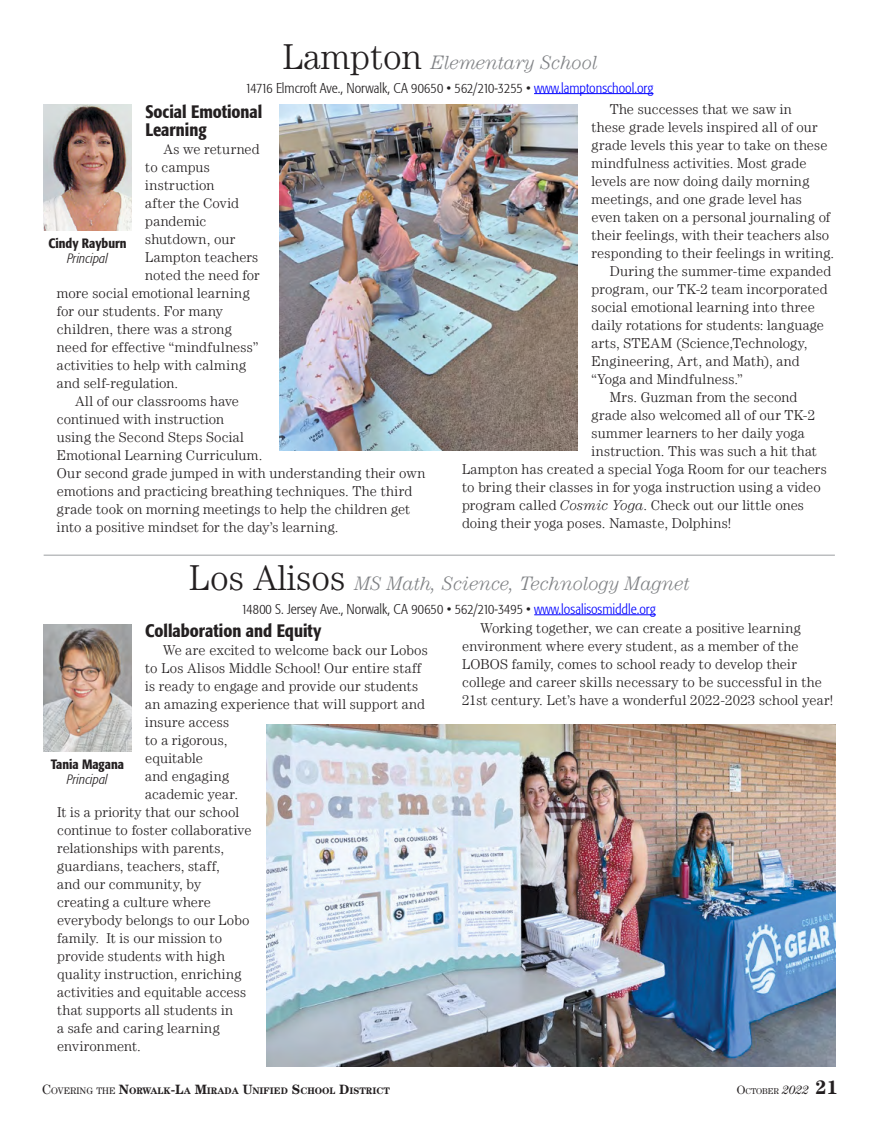
<style>
.page{position:relative;width:878px;height:1121px;background:#fff}
.page>*{position:absolute;margin:0;border:0;box-sizing:border-box;transform-origin:0 0}
.t1{font:italic 300 19.5px "Century LT";letter-spacing:-.005em;color:#808285}
.t2{font:500 condensed 18px/18px "Formata";color:#231f20}
.t3{font:300 14.25px/18px "Century LT";letter-spacing:.01em;color:#231f20}
.t4{font:300 condensed 14.25px "Formata";color:#221f20}
.t5{font:300 14.25px "Century LT";letter-spacing:.035em;color:#231f20}
.t6{font:500 condensed 13.5px "Formata";color:#231f20}
.t7{font:italic 300 condensed 13.5px "Formata";letter-spacing:.005em;color:#231f20}
.t8{font:700 9.45px "Century LT";color:#231f20}
.t9{font:8.4px "Century LT";color:#231f20}
.s1{font-style:normal;font-size:36px;color:#231f20}
.s2{color:#00f}
.s3{font-style:italic}
.s4{font-weight:400;font-size:13.5px}
.s5{font-weight:400}
.s6{font-size:13.5px}
.s7{font-size:12px}
.s8{font-style:italic;font-size:12px}
.s9{font-weight:700;font-size:19.5px}
</style>
<div class="page">
<hr style="left:534px;top:93px;width:119px;height:1px;background:#00f">
<img style="left:43px;top:104px;width:89px;height:126px">
<img style="left:279px;top:104px;width:298px;height:346px">
<hr style="left:534px;top:614px;width:121px;height:1px;background:#00f">
<img style="left:43px;top:625px;width:89px;height:126px">
<img style="left:266px;top:724px;width:569px;height:342px">
<hr style="left:44px;top:554px;width:790px;height:2px;background:#bcbec0">
<h1 class="t1" style="left:283px;top:51px;width:316px"><span class="s1">Lampton</span> Elementary School</h1>
<p class="t4" style="left:245px;top:79px;width:409px">14716 Elmcroft Ave., Norwalk, CA 90650 • 562/210-3255 • <span class="s2">www.lamptonschool.org</span></p>
<p class="t2" style="left:145px;top:102px;width:118px">Social Emotional<br>Learning</p>
<p class="t3" style="left:163px;top:140px;width:98px">As we returned</p>
<p class="t3" style="left:145px;top:158px;width:66px">to campus</p>
<p class="t3" style="left:145px;top:176px;width:71px">instruction</p>
<p class="t3" style="left:145px;top:194px;width:95px">after the Covid</p>
<p class="t3" style="left:145px;top:212px;width:63px">pandemic</p>
<p class="t3" style="left:145px;top:230px;width:91px">shutdown, our</p>
<p class="t3" style="left:145px;top:248px;width:115px">Lampton teachers</p>
<p class="t3" style="left:145px;top:266px;width:116px">noted the need for</p>
<p class="t3" style="left:57px;top:284px;width:194px">more social emotional learning</p>
<p class="t3" style="left:57px;top:302px;width:167px">for our students. For many</p>
<p class="t3" style="left:57px;top:320px;width:176px">children, there was a strong</p>
<p class="t3" style="left:57px;top:338px;width:203px">need for effective “mindfulness”</p>
<p class="t3" style="left:57px;top:356px;width:191px">activities to help with calming</p>
<p class="t3" style="left:57px;top:374px;width:123px">and self-regulation.</p>
<p class="t3" style="left:75px;top:392px;width:165px">All of our classrooms have</p>
<p class="t3" style="left:57px;top:410px;width:168px">continued with instruction</p>
<p class="t3" style="left:57px;top:428px;width:188px">using the Second Steps Social</p>
<p class="t3" style="left:57px;top:446px;width:207px">Emotional Learning Curriculum.</p>
<p class="t3" style="left:57px;top:464px;width:370px">Our second grade jumped in with understanding their own</p>
<p class="t3" style="left:57px;top:482px;width:357px">emotions and practicing breathing techniques. The third</p>
<p class="t3" style="left:57px;top:500px;width:354px">grade took on morning meetings to help the children get</p>
<p class="t3" style="left:57px;top:518px;width:283px">into a positive mindset for the day’s learning.</p>
<p class="t6" style="left:48px;top:235px;width:80px">Cindy Rayburn</p>
<p class="t7" style="left:67px;top:251px;width:42px">Principal</p>
<p class="t3" style="left:609px;top:100px;width:184px">The successes that we saw in</p>
<p class="t3" style="left:591px;top:118px;width:228px">these grade levels inspired all of our</p>
<p class="t3" style="left:591px;top:136px;width:237px">grade levels this year to take on these</p>
<p class="t3" style="left:591px;top:154px;width:216px">mindfulness activities. Most grade</p>
<p class="t3" style="left:591px;top:172px;width:219px">levels are now doing daily morning</p>
<p class="t3" style="left:591px;top:190px;width:212px">meetings, and one grade level has</p>
<p class="t3" style="left:591px;top:208px;width:240px">even taken on a personal journaling of</p>
<p class="t3" style="left:591px;top:226px;width:239px">their feelings, with their teachers also</p>
<p class="t3" style="left:591px;top:244px;width:244px">responding to their feelings in writing.</p>
<p class="t3" style="left:609px;top:262px;width:223px">During the summer-time expanded</p>
<p class="t3" style="left:591px;top:280px;width:238px">program, our TK-2 team incorporated</p>
<p class="t3" style="left:591px;top:298px;width:225px">social emotional learning into three</p>
<p class="t3" style="left:591px;top:316px;width:234px">daily rotations for students: language</p>
<p class="t3" style="left:591px;top:334px;width:217px">arts, STEAM (Science,Technology,</p>
<p class="t5" style="left:591px;top:353px;width:210px">Engineering, Art, and Math), and</p>
<p class="t3" style="left:591px;top:370px;width:153px">“Yoga and Mindfulness.”</p>
<p class="t3" style="left:609px;top:388px;width:189px">Mrs. Guzman from the second</p>
<p class="t3" style="left:591px;top:406px;width:225px">grade also welcomed all of our TK-2</p>
<p class="t3" style="left:591px;top:424px;width:215px">summer learners to her daily yoga</p>
<p class="t3" style="left:591px;top:442px;width:227px">instruction. This was such a hit that</p>
<p class="t3" style="left:462px;top:460px;width:366px">Lampton has created a special Yoga Room for our teachers</p>
<p class="t3" style="left:462px;top:478px;width:360px">to bring their classes in for yoga instruction using a video</p>
<p class="t3" style="left:462px;top:496px;width:343px">program called <span class="s3">Cosmic Yoga</span>. Check out our little ones</p>
<p class="t3" style="left:462px;top:514px;width:271px">doing their yoga poses. Namaste, Dolphins!</p>
<h1 class="t1" style="left:189px;top:572px;width:502px"><span class="s1">Los Alisos</span> MS Math, Science, Technology Magnet</h1>
<p class="t4" style="left:241px;top:600px;width:415px">14800 S. Jersey Ave., Norwalk, CA 90650 • 562/210-3495 • <span class="s2">www.losalisosmiddle.org</span></p>
<p class="t2" style="left:145px;top:622px;width:178px">Collaboration and Equity</p>
<p class="t3" style="left:163px;top:641px;width:266px">We are excited to welcome back our Lobos</p>
<p class="t3" style="left:145px;top:659px;width:278px">to Los Alisos Middle School! Our entire staff</p>
<p class="t3" style="left:145px;top:677px;width:274px">is ready to engage and provide our students</p>
<p class="t3" style="left:145px;top:695px;width:281px">an amazing experience that will support and</p>
<p class="t3" style="left:145px;top:713px;width:86px">insure access</p>
<p class="t3" style="left:145px;top:731px;width:84px">to a rigorous,</p>
<p class="t3" style="left:145px;top:749px;width:59px">equitable</p>
<p class="t5" style="left:145px;top:768px;width:86px">and engaging</p>
<p class="t3" style="left:145px;top:785px;width:94px">academic year.</p>
<p class="t3" style="left:57px;top:803px;width:183px">It is a priority that our school</p>
<p class="t3" style="left:57px;top:821px;width:196px">continue to foster collaborative</p>
<p class="t3" style="left:57px;top:839px;width:169px">relationships with parents,</p>
<p class="t3" style="left:57px;top:857px;width:164px">guardians, teachers, staff,</p>
<p class="t3" style="left:57px;top:875px;width:146px">and our community, by</p>
<p class="t3" style="left:57px;top:893px;width:155px">creating a culture where</p>
<p class="t3" style="left:57px;top:911px;width:194px">everybody belongs to our Lobo</p>
<p class="t3" style="left:57px;top:929px;width:166px">family. It is our mission to</p>
<p class="t3" style="left:57px;top:947px;width:169px">provide students with high</p>
<p class="t3" style="left:57px;top:965px;width:186px">quality instruction, enriching</p>
<p class="t3" style="left:57px;top:983px;width:190px">activities and equitable access</p>
<p class="t3" style="left:57px;top:1001px;width:177px">that supports all students in</p>
<p class="t5" style="left:57px;top:1020px;width:164px">a safe and caring learning</p>
<p class="t3" style="left:57px;top:1037px;width:85px">environment.</p>
<p class="t6" style="left:51px;top:756px;width:75px">Tania Magana</p>
<p class="t7" style="left:67px;top:771px;width:42px">Principal</p>
<p class="t3" style="left:462px;top:619px;width:372px;text-indent:18px">Working together, we can create a positive learning environment where every student, as a member of the LOBOS family, comes to school ready to develop their college and career skills necessary to be successful in the 21st century. Let’s have a wonderful 2022-2023 school year!</p>
<p class="t8" style="left:42px;top:1085px;width:349px"><span class="s4">C</span><span class="s5">OVERING THE</span> <span class="s6">N</span>ORWALK<span class="s6">-L</span>A <span class="s6">M</span>IRADA <span class="s6">U</span>NIFIED <span class="s6">S</span>CHOOL <span class="s6">D</span>ISTRICT</p>
<p class="t9" style="left:736px;top:1086px;width:103px"><span class="s7">O</span>CTOBER <span class="s8">2022</span> <span class="s9">21</span></p>
</div>
